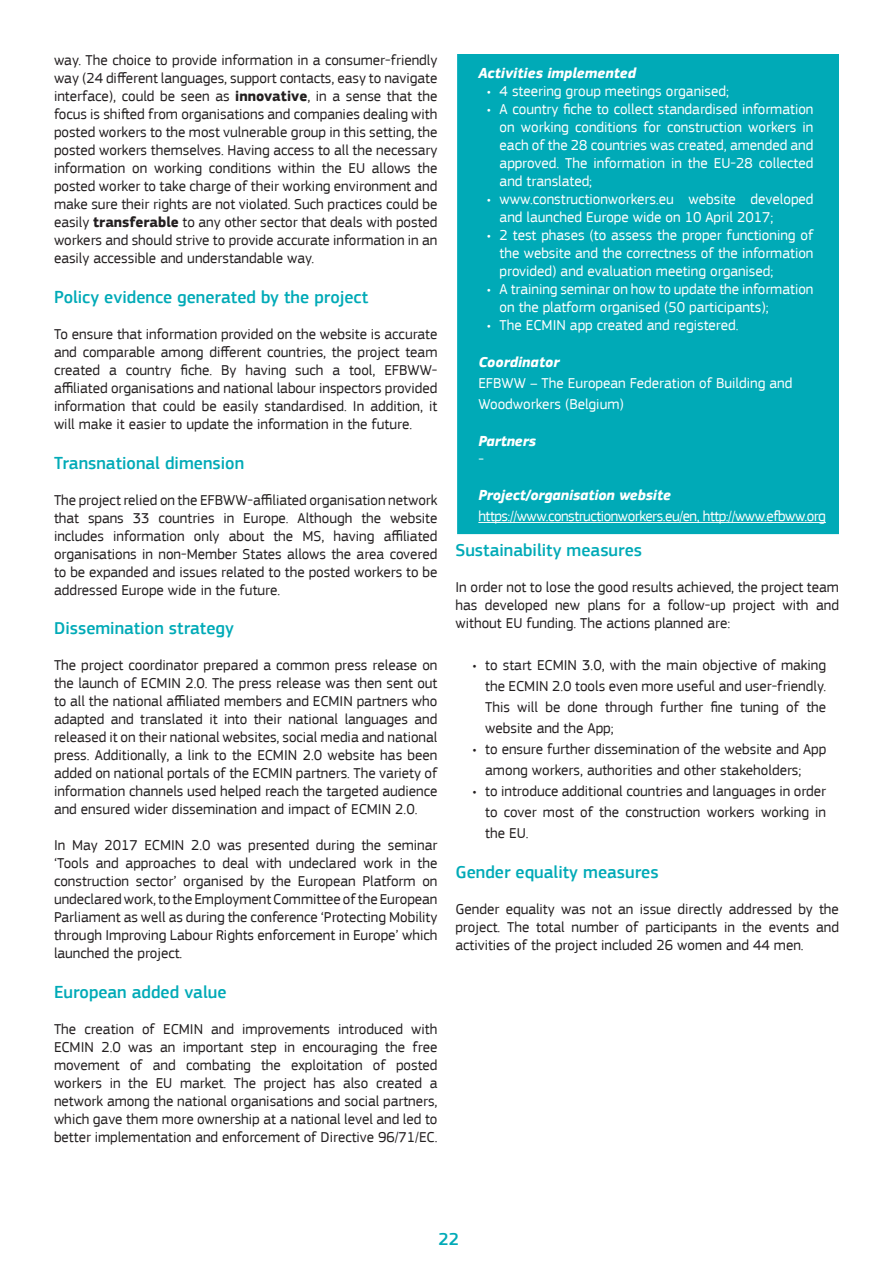
<style>
.page{position:relative;width:893px;height:1263px;background:#fff}
.page>*{position:absolute;margin:0;border:0;box-sizing:border-box;transform-origin:0 0}
.Normal_text{font:500 18px "EC Square Sans Pro";color:#00aab7}
.Normal_text-2{font:15px/18px "EC Square Sans Pro";color:#231f20;text-align:justify}
.t1{font:15px/18px "EC Square Sans Pro";color:#fff}
.t2{font:italic 700 15px "EC Square Sans Pro";letter-spacing:-.01em;color:#fff}
.t3{font:15px "EC Square Sans Pro";letter-spacing:-.03em;color:#fff}
.s1{font-weight:700}
</style>
<div class="page">
<div style="left:457px;top:54px;width:382px;height:480px;background:#00aab7"></div>
<hr style="left:478px;top:522px;width:348px;height:1px;background:#fff">
<p class="Normal_text-2" style="left:54px;top:51px;width:385px">way. The choice to provide information in a consumer-friendly way (24 different languages, support contacts, easy to navigate interface), could be seen as <span class="s1">innovative</span>, in a sense that the focus is shifted from organisations and companies dealing with posted workers to the most vulnerable group in this setting, the posted workers themselves. Having access to all the necessary information on working conditions within the EU allows the posted worker to take charge of their working environment and make sure their rights are not violated. Such practices could be easily <span class="s1">transferable</span> to any other sector that deals with posted workers and should strive to provide accurate information in an easily accessible and understandable way.</p>
<p class="Normal_text" style="left:54px;top:286px;width:316px">Policy evidence generated by the project</p>
<p class="Normal_text-2" style="left:54px;top:325px;width:385px">To ensure that information provided on the website is accurate and comparable among different countries, the project team created a country fiche. By having such a tool, EFBWW&shy;affiliated organisations and national labour inspectors provided information that could be easily standardised. In addition, it will make it easier to update the information in the future.</p>
<p class="Normal_text" style="left:54px;top:452px;width:192px">Transnational dimension</p>
<p class="Normal_text-2" style="left:54px;top:491px;width:385px">The project relied on the EFBWW-affiliated organisation network that spans 33 countries in Europe. Although the website includes information only about the MS, having affiliated organisations in non-Member States allows the area covered to be expanded and issues related to the posted workers to be addressed Europe wide in the future.</p>
<p class="Normal_text" style="left:54px;top:618px;width:181px">Dissemination strategy</p>
<p class="Normal_text-2" style="left:54px;top:656px;width:385px">The project coordinator prepared a common press release on the launch of ECMIN 2.0. The press release was then sent out to all the national affiliated members and ECMIN partners who adapted and translated it into their national languages and released it on their national websites, social media and national press. Additionally, a link to the ECMIN 2.0 website has been added on national portals of the ECMIN partners. The variety of information channels used helped reach the targeted audience and ensured wider dissemination and impact of ECMIN 2.0.</p>
<p class="Normal_text-2" style="left:54px;top:836px;width:385px">In May 2017 ECMIN 2.0 was presented during the seminar ‘Tools and approaches to deal with undeclared work in the construction sector’ organised by the European Platform on undeclared work, to the Employment Committee of the European Parliament as well as during the conference ‘Protecting Mobility through Improving Labour Rights enforcement in Europe’ which launched the project.</p>
<p class="Normal_text" style="left:54px;top:981px;width:174px">European added value</p>
<p class="Normal_text-2" style="left:54px;top:1020px;width:385px">The creation of ECMIN and improvements introduced with ECMIN 2.0 was an important step in encouraging the free movement of and combating the exploitation of posted workers in the EU market. The project has also created a network among the national organisations and social partners, which gave them more ownership at a national level and led to better implementation and enforcement of Directive 96/71/EC.</p>
<p class="t2" style="left:478px;top:64px;width:159px">Activities implemented</p>
<p class="t1" style="left:487px;top:82px;width:244px">• 4 steering group meetings organised;</p>
<p class="t1" style="left:500px;top:100px;width:315px;text-align:justify;text-indent:-13px">• A country fiche to collect standardised information on working conditions for construction workers in each of the 28 countries was created, amended and approved. The information in the EU-28 collected and translated;</p>
<p class="t1" style="left:500px;top:190px;width:315px;text-indent:-13px">• www.constructionworkers.eu website developed and launched Europe wide on 10 April 2017;</p>
<p class="t1" style="left:500px;top:226px;width:315px;text-align:justify;text-indent:-13px">• 2 test phases (to assess the proper functioning of the website and the correctness of the information provided) and evaluation meeting organised;</p>
<p class="t1" style="left:500px;top:280px;width:315px;text-indent:-13px">• A training seminar on how to update the information on the platform organised (50 participants);</p>
<p class="t1" style="left:487px;top:316px;width:253px">• The ECMIN app created and registered.</p>
<p class="t2" style="left:478px;top:353px;width:83px">Coordinator</p>
<p class="t1" style="left:478px;top:372px;width:316px;line-height:21px">EFBWW – The European Federation of Building and<br>Woodworkers (Belgium)</p>
<p class="t2" style="left:478px;top:432px;width:59px">Partners</p>
<p class="t1" style="left:478px;top:450px;width:7px">-</p>
<p class="t2" style="left:478px;top:486px;width:194px">Project/organisation website</p>
<p class="t3" style="left:478px;top:508px;width:349px">https://www.constructionworkers.eu/en, http://www.efbww.org</p>
<p class="Normal_text" style="left:455px;top:539px;width:188px">Sustainability measures</p>
<p class="Normal_text-2" style="left:455px;top:578px;width:385px">In order not to lose the good results achieved, the project team has developed new plans for a follow-up project with and without EU funding. The actions planned are:</p>
<p class="Normal_text-2" style="left:485px;top:655px;width:342px;line-height:21px;text-indent:-13px">• to start ECMIN 3.0, with the main objective of making the ECMIN 2.0 tools even more useful and user-friendly.<br>This will be done through further fine tuning of the website and the App;</p>
<p class="Normal_text-2" style="left:485px;top:739px;width:342px;line-height:21px;text-indent:-13px">• to ensure further dissemination of the website and App among workers, authorities and other stakeholders;</p>
<p class="Normal_text-2" style="left:485px;top:781px;width:342px;line-height:21px;text-indent:-13px">• to introduce additional countries and languages in order to cover most of the construction workers working in the EU.</p>
<p class="Normal_text" style="left:455px;top:861px;width:205px">Gender equality measures</p>
<p class="Normal_text-2" style="left:455px;top:900px;width:385px">Gender equality was not an issue directly addressed by the project. The total number of participants in the events and activities of the project included 26 women and 44 men.</p>
<p class="Normal_text" style="left:438px;top:1229px;width:22px">22</p>
</div>
